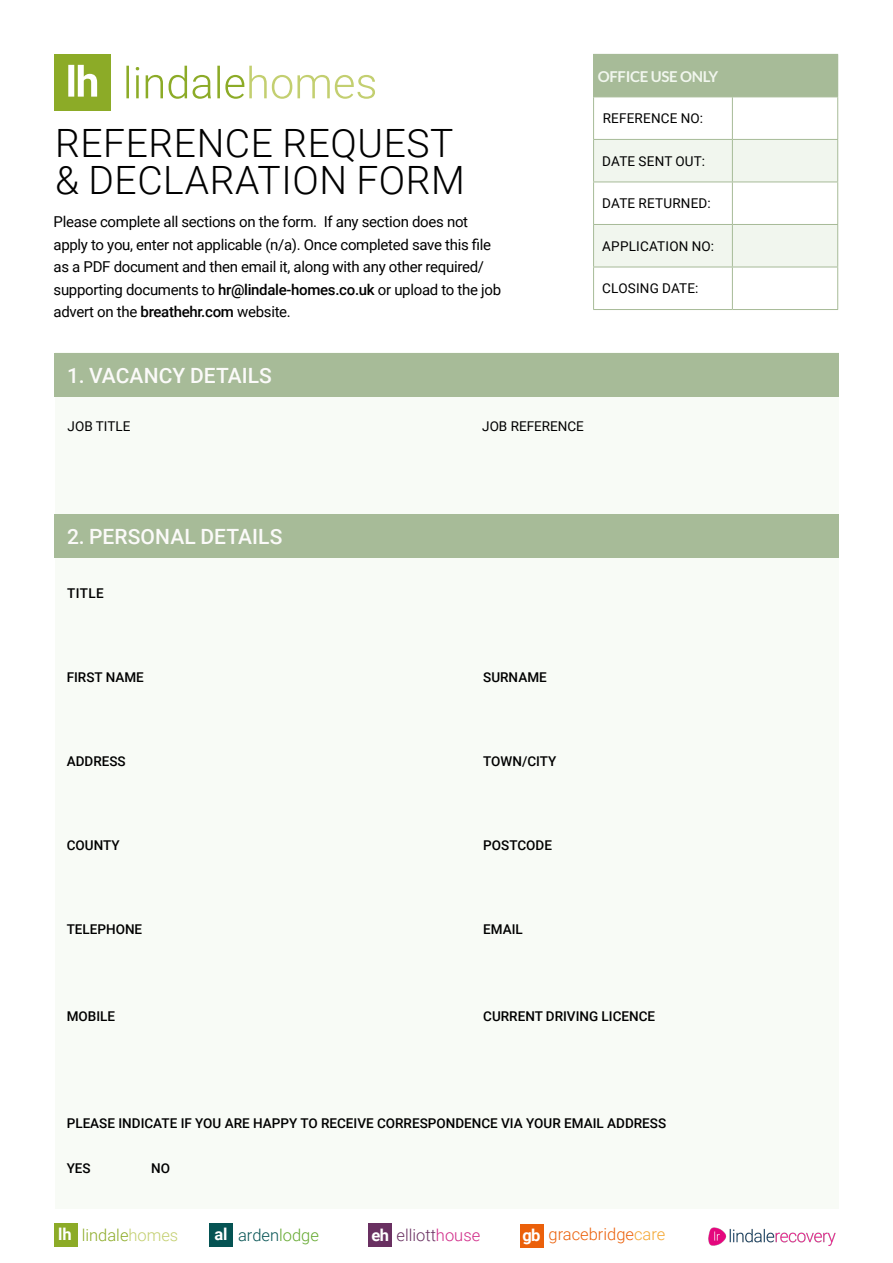
<style>
.page{position:relative;width:893px;height:1263px;background:#fff}
.page>*{position:absolute;margin:0;border:0;box-sizing:border-box;transform-origin:0 0}
.t1{font:300 39px/37.5px "Roboto";letter-spacing:.015em;color:#000}
.t2{font:500 21px "Roboto";letter-spacing:.005em;color:#fbfaf9}
.t3{font:300 16.5px "Roboto";color:#eb600a}
.t4{font:300 16.5px "Roboto";color:#8cab27}
.t5{font:300 16.5px "Roboto";color:#693061}
.t6{font:300 16.5px "Roboto";color:#055353}
.t7{font:15px/22.5px "Roboto";letter-spacing:-.02em;color:#000}
.t8{font:700 15px "Lato";letter-spacing:-.02em;color:#f1f6ee}
.t9{font:500 13.5px "Roboto";color:#000}
.t10{font:13.5px "Roboto";letter-spacing:.015em;color:#000}
.s1{font-weight:500}
.s2{font-weight:700;color:#fff}
.s3{color:#c3cf70}
.s4{color:#64a92f}
.s5{color:#d02987}
.s6{color:#f4a731}
</style>
<div class="page">
<div style="left:55px;top:55px;width:784px;height:1154px;background:#f8fbf6"></div>
<div style="left:54px;top:1223px;width:23px;height:24px;background:#8cab27"></div>
<div style="left:369px;top:1223px;width:23px;height:23px;background:#693061"></div>
<div style="left:210px;top:1223px;width:23px;height:24px;background:#055353"></div>
<img style="left:708px;top:1227px;width:128px;height:19px">
<div style="left:521px;top:1224px;width:23px;height:23px;background:#eb600a"></div>
<div style="left:1px;top:1px;width:891px;height:351px;background:#fff"></div>
<svg style="left:126px;top:66px;width:249px;height:33px"></svg>
<div style="left:54px;top:54px;width:57px;height:57px;background:#8cab27"></div>
<svg style="left:68px;top:65px;width:29px;height:32px"></svg>
<div style="left:54px;top:514px;width:785px;height:44px;background:#a7bb98"></div>
<div style="left:594px;top:54px;width:244px;height:43px;background:#a7bb98"></div>
<svg style="left:594px;top:140px;width:243px;height:127px"></svg>
<hr style="left:593px;top:97px;width:1px;height:42px;background:#a7bb98">
<hr style="left:732px;top:97px;width:1px;height:42px;background:#a7bb98">
<hr style="left:837px;top:97px;width:1px;height:42px;background:#a7bb98">
<hr style="left:593px;top:139px;width:139px;height:1px;background:#a7bb98">
<hr style="left:593px;top:140px;width:1px;height:42px;background:#a7bb98">
<hr style="left:732px;top:139px;width:106px;height:1px;background:#a7bb98">
<hr style="left:732px;top:140px;width:1px;height:42px;background:#a7bb98">
<hr style="left:837px;top:140px;width:1px;height:42px;background:#a7bb98">
<hr style="left:593px;top:182px;width:139px;height:1px;background:#a7bb98">
<hr style="left:593px;top:182px;width:1px;height:42px;background:#a7bb98">
<hr style="left:732px;top:182px;width:106px;height:1px;background:#a7bb98">
<hr style="left:732px;top:182px;width:1px;height:42px;background:#a7bb98">
<hr style="left:837px;top:182px;width:1px;height:42px;background:#a7bb98">
<hr style="left:593px;top:224px;width:139px;height:1px;background:#a7bb98">
<hr style="left:593px;top:225px;width:1px;height:42px;background:#a7bb98">
<hr style="left:732px;top:224px;width:106px;height:1px;background:#a7bb98">
<hr style="left:732px;top:225px;width:1px;height:42px;background:#a7bb98">
<hr style="left:837px;top:225px;width:1px;height:42px;background:#a7bb98">
<hr style="left:593px;top:267px;width:139px;height:1px;background:#a7bb98">
<hr style="left:593px;top:267px;width:1px;height:42px;background:#a7bb98">
<hr style="left:732px;top:267px;width:106px;height:1px;background:#a7bb98">
<hr style="left:732px;top:267px;width:1px;height:42px;background:#a7bb98">
<hr style="left:837px;top:267px;width:1px;height:42px;background:#a7bb98">
<hr style="left:593px;top:309px;width:139px;height:1px;background:#a7bb98">
<hr style="left:732px;top:309px;width:106px;height:1px;background:#a7bb98">
<hr style="left:593px;top:54px;width:139px;height:1px;background:#a7bb98">
<hr style="left:593px;top:55px;width:1px;height:42px;background:#a7bb98">
<hr style="left:593px;top:97px;width:139px;height:1px;background:#a7bb98">
<hr style="left:732px;top:97px;width:106px;height:1px;background:#a7bb98">
<div style="left:54px;top:353px;width:785px;height:43px;background:#a7bb98"></div>
<h1 class="t1" style="left:55px;top:122px;width:411px">REFERENCE REQUEST &amp; DECLARATION FORM</h1>
<p class="t7" style="left:54px;top:210px;width:449px">Please complete all sections on the form. If any section does not apply to you, enter not applicable (n/a). Once completed save this file as a PDF document and then email it, along with any other required/ supporting documents to <span class="s1">hr@lindale-homes.co.uk</span> or upload to the job advert on the <span class="s1">breathehr.com</span> website.</p>
<p class="t8" style="left:598px;top:68px;width:122px">OFFICE USE ONLY</p>
<p class="t10" style="left:603px;top:109px;width:102px">REFERENCE NO:</p>
<p class="t10" style="left:602px;top:151px;width:104px">DATE SENT OUT:</p>
<p class="t10" style="left:602px;top:194px;width:110px">DATE RETURNED:</p>
<p class="t10" style="left:602px;top:237px;width:113px">APPLICATION NO:</p>
<p class="t10" style="left:602px;top:279px;width:98px">CLOSING DATE:</p>
<h2 class="t2" style="left:67px;top:360px;width:206px">1. VACANCY DETAILS</h2>
<p class="t10" style="left:68px;top:416px;width:64px">JOB TITLE</p>
<p class="t10" style="left:482px;top:416px;width:103px">JOB REFERENCE</p>
<h2 class="t2" style="left:67px;top:522px;width:217px">2. PERSONAL DETAILS</h2>
<p class="t9" style="left:67px;top:584px;width:38px">TITLE</p>
<p class="t9" style="left:67px;top:668px;width:79px">FIRST NAME</p>
<p class="t9" style="left:67px;top:752px;width:60px">ADDRESS</p>
<p class="t9" style="left:67px;top:836px;width:54px">COUNTY</p>
<p class="t9" style="left:67px;top:920px;width:77px">TELEPHONE</p>
<p class="t9" style="left:483px;top:668px;width:65px">SURNAME</p>
<p class="t9" style="left:483px;top:752px;width:75px">TOWN/CITY</p>
<p class="t9" style="left:483px;top:836px;width:70px">POSTCODE</p>
<p class="t9" style="left:483px;top:920px;width:41px">EMAIL</p>
<p class="t9" style="left:67px;top:1007px;width:50px">MOBILE</p>
<p class="t9" style="left:483px;top:1007px;width:173px">CURRENT DRIVING LICENCE</p>
<p class="t9" style="left:67px;top:1113px;width:601px">PLEASE INDICATE IF YOU ARE HAPPY TO RECEIVE CORRESPONDENCE VIA YOUR EMAIL ADDRESS</p>
<p class="t9" style="left:67px;top:1158px;width:26px">YES</p>
<p class="t9" style="left:151px;top:1158px;width:20px">NO</p>
<p class="t4" style="left:58px;top:1223px;width:122px"><span class="s2">lh</span> lindale<span class="s3">homes</span></p>
<p class="t6" style="left:215px;top:1223px;width:106px"><span class="s2">al</span> arden<span class="s4">lodge</span></p>
<p class="t5" style="left:371px;top:1223px;width:110px"><span class="s2">eh</span> elliott<span class="s5">house</span></p>
<p class="t3" style="left:522px;top:1222px;width:144px"><span class="s2">gb</span> gracebridge<span class="s6">care</span></p>
</div>
